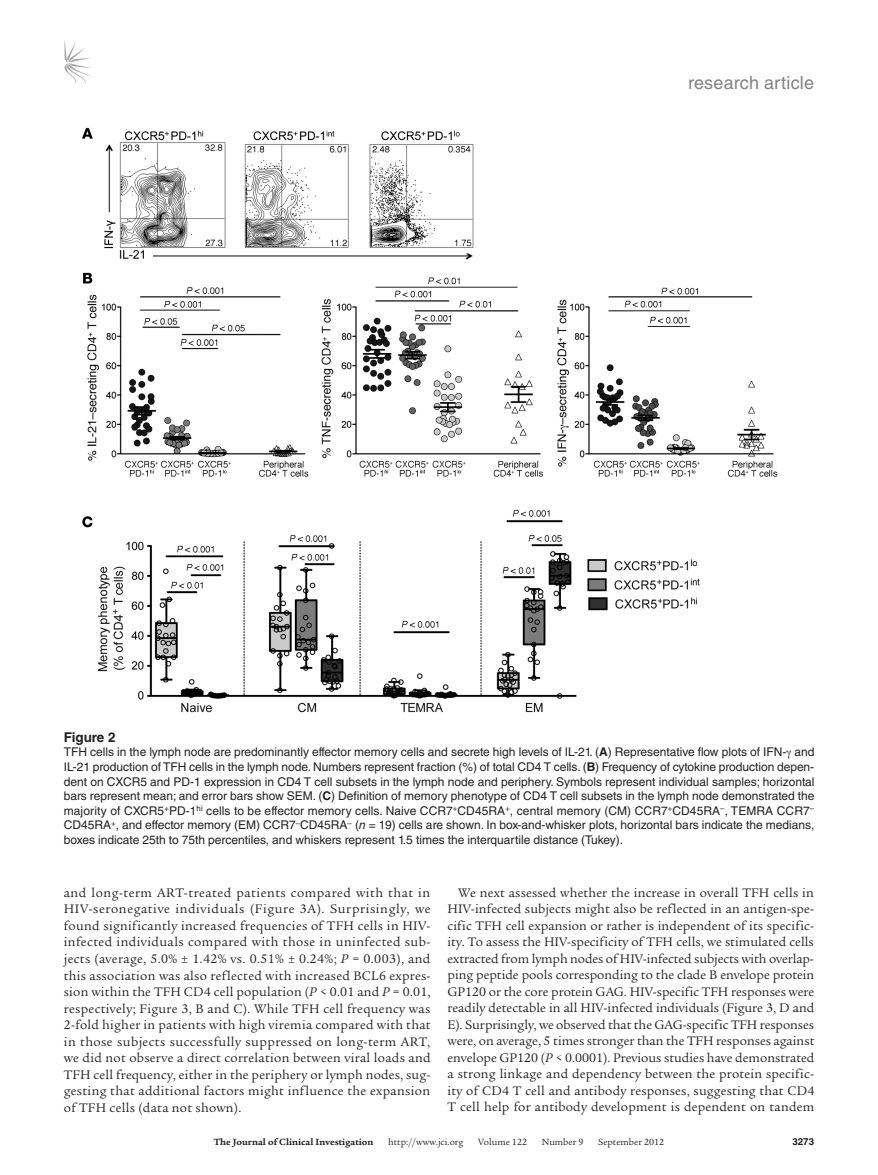
<style>
.page{position:relative;width:878px;height:1175px;background:#fff}
.page>*{position:absolute;margin:0;border:0;box-sizing:border-box;transform-origin:0 0}
.t1{font:18px "Helvetica LT Std";letter-spacing:.01em;color:#808285}
.t2{font:13.5px/16.5px "Legacy Serif Std";letter-spacing:.015em;color:#231f20;text-align:justify}
.t3{font:700 13.5px "Helvetica LT Std";color:#231f20}
.t4{font:12px/14.7px "Helvetica LT Std";color:#231f20;text-align:justify}
.t5{font:9.75px "Legacy Serif Std";color:#231f20}
.t6{font:700 9.75px "Legacy Serif Std";color:#231f20}
.t7{font:700 9.75px "Helvetica LT Std";color:#231f20}
.s1{font-weight:700}
.s2{font-style:italic}
</style>
<div class="page">
<svg style="left:64px;top:40px;width:27px;height:45px"></svg>
<img style="left:82px;top:127px;width:696px;height:585px">
<h1 class="t1" style="left:688px;top:73px;width:127px">research article</h1>
<p class="t3" style="left:64px;top:728px;width:53px">Figure 2</p>
<p class="t4" style="left:64px;top:744px;width:752px">TFH cells in the lymph node are predominantly effector memory cells and secrete high levels of IL-21. (<span class="s1">A</span>) Representative flow plots of IFN- and IL-21 production of TFH cells in the lymph node. Numbers represent fraction (%) of total CD4 T cells. (<span class="s1">B</span>) Frequency of cytokine production depen&shy;dent on CXCR5 and PD-1 expression in CD4 T cell subsets in the lymph node and periphery. Symbols represent individual samples; horizontal bars represent mean; and error bars show SEM. (<span class="s1">C</span>) Definition of memory phenotype of CD4 T cell subsets in the lymph node demonstrated the majority of CXCR5<sup>+</sup>PD-1<sup>hi</sup> cells to be effector memory cells. Naive CCR7<sup>+</sup>CD45RA<sup>+</sup>, central memory (CM) CCR7<sup>+</sup>CD45RA<sup>–</sup>, TEMRA CCR7<sup>– </sup>CD45RA<sup>+</sup>, and effector memory (EM) CCR7<sup>–</sup>CD45RA<sup>–</sup> (<span class="s2">n</span> = 19) cells are shown. In box-and-whisker plots, horizontal bars indicate the medians, boxes indicate 25th to 75th percentiles, and whiskers represent 1.5 times the interquartile distance (Tukey).</p>
<p class="t2" style="left:64px;top:884px;width:368px">and long-term ART-treated patients compared with that in HIV-seronegative individuals (Figure 3A). Surprisingly, we found significantly increased frequencies of TFH cells in HIV&shy;infected individuals compared with those in uninfected sub&shy;jects (average, 5.0% ± 1.42% vs. 0.51% ± 0.24%; <span class="s2">P</span> = 0.003), and this association was also reflected with increased BCL6 expres&shy;sion within the TFH CD4 cell population (<span class="s2">P</span> &lt; 0.01 and <span class="s2">P</span> = 0.01, respectively; Figure 3, B and C). While TFH cell frequency was 2-fold higher in patients with high viremia compared with that in those subjects successfully suppressed on long-term ART, we did not observe a direct correlation between viral loads and TFH cell frequency, either in the periphery or lymph nodes, sug&shy;gesting that additional factors might influence the expansion of TFH cells (data not shown).</p>
<p class="t2" style="left:447px;top:884px;width:368px;text-indent:11px">We next assessed whether the increase in overall TFH cells in HIV-infected subjects might also be reflected in an antigen-spe&shy;cific TFH cell expansion or rather is independent of its specific&shy;ity. To assess the HIV-specificity of TFH cells, we stimulated cells extracted from lymph nodes of HIV-infected subjects with overlap&shy;ping peptide pools corresponding to the clade B envelope protein GP120 or the core protein GAG. HIV-specific TFH responses were readily detectable in all HIV-infected individuals (Figure 3, D and E). Surprisingly, we observed that the GAG-specific TFH responses were, on average, 5 times stronger than the TFH responses against envelope GP120 (<span class="s2">P</span> &lt; 0.0001). Previous studies have demonstrated a strong linkage and dependency between the protein specific&shy;ity of CD4 T cell and antibody responses, suggesting that CD4<br>T cell help for antibody development is dependent on tandem</p>
<p class="t6" style="left:214px;top:1135px;width:161px">The Journal of Clinical Investigation</p>
<p class="t5" style="left:388px;top:1136px;width:77px">http://www.jci.org</p>
<p class="t5" style="left:478px;top:1136px;width:50px">Volume 122</p>
<p class="t5" style="left:542px;top:1136px;width:43px">Number 9</p>
<p class="t5" style="left:598px;top:1136px;width:68px">September 2012</p>
<p class="t7" style="left:792px;top:1135px;width:23px">3273</p>
</div>
